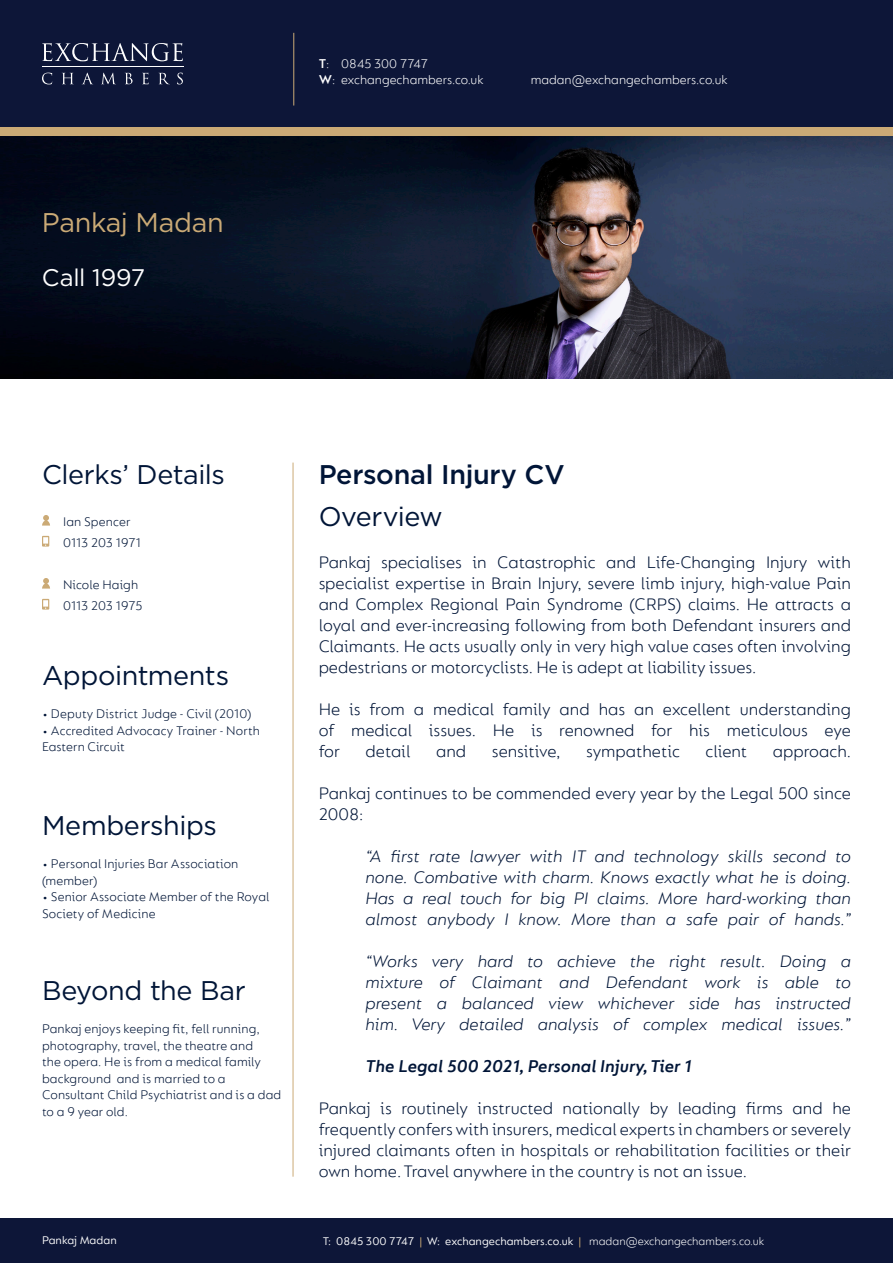
<style>
.page{position:relative;width:893px;height:1263px;background:#fff}
.page>*{position:absolute;margin:0;border:0;box-sizing:border-box;transform-origin:0 0}
.t1{font:27px "Gotham";letter-spacing:-.015em;color:#001537}
.t2{font:500 27px "Gotham";letter-spacing:-.01em;color:#001537}
.t3{font:27px "Gotham";letter-spacing:-.01em;color:#cbaa76}
.t4{font:24px "Gotham";letter-spacing:-.01em;color:#fff}
.t5{font:300 18px/21px "FS Lucas";color:#001537;text-align:justify}
.t6{font:italic 300 18px/21px "FS Lucas";color:#001537;text-align:justify}
.t7{font:italic 600 18px "FS Lucas";color:#001537}
.t8{font:300 13.5px/16.5px "FS Lucas";letter-spacing:.005em;color:#001537}
.t9{font:300 13.5px/16.2px "FS Lucas";color:#fff}
.t10{font:12px "FS Lucas";color:#fff}
.s1{font-weight:600}
.s2{color:#cbaa76}
.s3{font-weight:300}
</style>
<div class="page">
<div style="left:0;top:64px;width:893px;height:72px;background:#cbaa76"></div>
<div style="left:0;top:0;width:893px;height:127px;background:#0d1638"></div>
<div style="left:0;top:1219px;width:893px;height:44px;background:#0d1638"></div>
<hr style="left:42px;top:67px;width:142px;height:1px;background:#fff">
<svg style="left:42px;top:43px;width:141px;height:18px"></svg>
<svg style="left:42px;top:73px;width:10px;height:11px"></svg>
<svg style="left:62px;top:73px;width:11px;height:11px"></svg>
<svg style="left:82px;top:73px;width:11px;height:11px"></svg>
<svg style="left:102px;top:73px;width:13px;height:11px"></svg>
<svg style="left:125px;top:73px;width:8px;height:11px"></svg>
<svg style="left:142px;top:73px;width:7px;height:11px"></svg>
<svg style="left:159px;top:73px;width:10px;height:11px"></svg>
<svg style="left:177px;top:73px;width:6px;height:11px"></svg>
<hr style="left:293px;top:33px;width:1px;height:73px;background:#cbaa76">
<hr style="left:293px;top:463px;width:1px;height:714px;background:#cbaa76">
<img style="left:0;top:136px;width:893px;height:242px">
<svg style="left:42px;top:536px;width:7px;height:11px"></svg>
<svg style="left:42px;top:599px;width:7px;height:11px"></svg>
<svg style="left:42px;top:515px;width:8px;height:11px"></svg>
<svg style="left:42px;top:578px;width:8px;height:11px"></svg>
<p class="t3" style="left:42px;top:205px;width:183px">Pankaj Madan</p>
<p class="t4" style="left:42px;top:262px;width:105px">Call 1997</p>
<p class="t9" style="left:319px;top:55px;width:166px"><span class="s1">T</span>: 0845 300 7747<br><span class="s1">W</span>: exchangechambers.co.uk</p>
<p class="t9" style="left:531px;top:71px;width:198px">madan@exchangechambers.co.uk</p>
<p class="t1" style="left:42px;top:457px;width:184px">Clerks’ Details</p>
<p class="t8" style="left:63px;top:513px;width:69px">Ian Spencer</p>
<p class="t8" style="left:63px;top:534px;width:80px">0113 203 1971</p>
<p class="t8" style="left:63px;top:573px;width:81px;line-height:21px">Nicole Haigh<br>0113 203 1975</p>
<p class="t1" style="left:42px;top:658px;width:189px">Appointments</p>
<p class="t8" style="left:42px;top:705px;width:211px">• Deputy District Judge - Civil (2010)</p>
<p class="t8" style="left:42px;top:722px;width:219px">• Accredited Advocacy Trainer - North<br>Eastern Circuit</p>
<p class="t1" style="left:42px;top:808px;width:176px">Memberships</p>
<p class="t8" style="left:42px;top:855px;width:198px">• Personal Injuries Bar Association (member)</p>
<p class="t8" style="left:42px;top:888px;width:229px">• Senior Associate Member of the Royal<br>Society of Medicine</p>
<p class="t1" style="left:42px;top:973px;width:205px">Beyond the Bar</p>
<p class="t8" style="left:42px;top:1020px;width:241px">Pankaj enjoys keeping fit, fell running, photography, travel, the theatre and<br>the opera. He is from a medical family background and is married to a Consultant Child Psychiatrist and is a dad to a 9 year old.</p>
<p class="t10" style="left:42px;top:1233px;width:76px">Pankaj Madan</p>
<p class="t2" style="left:319px;top:456px;width:247px">Personal Injury CV</p>
<p class="t1" style="left:319px;top:499px;width:126px">Overview</p>
<p class="t5" style="left:319px;top:551px;width:534px">Pankaj specialises in Catastrophic and Life-Changing Injury with specialist expertise in Brain Injury, severe limb injury, high-value Pain and Complex Regional Pain Syndrome (CRPS) claims. He attracts a loyal and ever-increasing following from both Defendant insurers and Claimants. He acts usually only in very high value cases often involving pedestrians or motorcyclists. He is adept at liability issues.</p>
<p class="t5" style="left:319px;top:698px;width:534px">He is from a medical family and has an excellent understanding of medical issues. He is renowned for his meticulous eye for</p>
<p class="t5" style="left:366px;top:740px;width:46px">detail</p>
<p class="t5" style="left:436px;top:740px;width:32px">and</p>
<p class="t5" style="left:492px;top:740px;width:70px">sensitive,</p>
<p class="t5" style="left:586px;top:740px;width:95px">sympathetic</p>
<p class="t5" style="left:706px;top:740px;width:43px">client</p>
<p class="t5" style="left:773px;top:740px;width:80px">approach.</p>
<p class="t5" style="left:319px;top:782px;width:534px">Pankaj continues to be commended every year by the Legal 500 since<br>2008:</p>
<p class="t6" style="left:365px;top:845px;width:488px">“A first rate lawyer with IT and technology skills second to none. Combative with charm. Knows exactly what he is doing.<br>Has a real touch for big PI claims. More hard-working than almost anybody I know. More than a safe pair of hands.”</p>
<p class="t6" style="left:365px;top:950px;width:487px">“Works very hard to achieve the right result. Doing a mixture of Claimant and Defendant work is able to present a balanced view whichever side has instructed him. Very detailed analysis of complex medical issues.”</p>
<p class="t7" style="left:365px;top:1055px;width:328px">The Legal 500 2021, Personal Injury, Tier 1</p>
<p class="t5" style="left:319px;top:1097px;width:534px">Pankaj is routinely instructed nationally by leading firms and he frequently confers with insurers, medical experts in chambers or severely injured claimants often in hospitals or rehabilitation facilities or their own home. Travel anywhere in the country is not an issue.</p>
<p class="t10" style="left:323px;top:1235px;width:443px">T: 0845 300 7747 <span class="s2">|</span> W: exchangechambers.co.uk <span class="s2">|</span> <span class="s3">madan@exchangechambers.co.uk</span></p>
</div>
